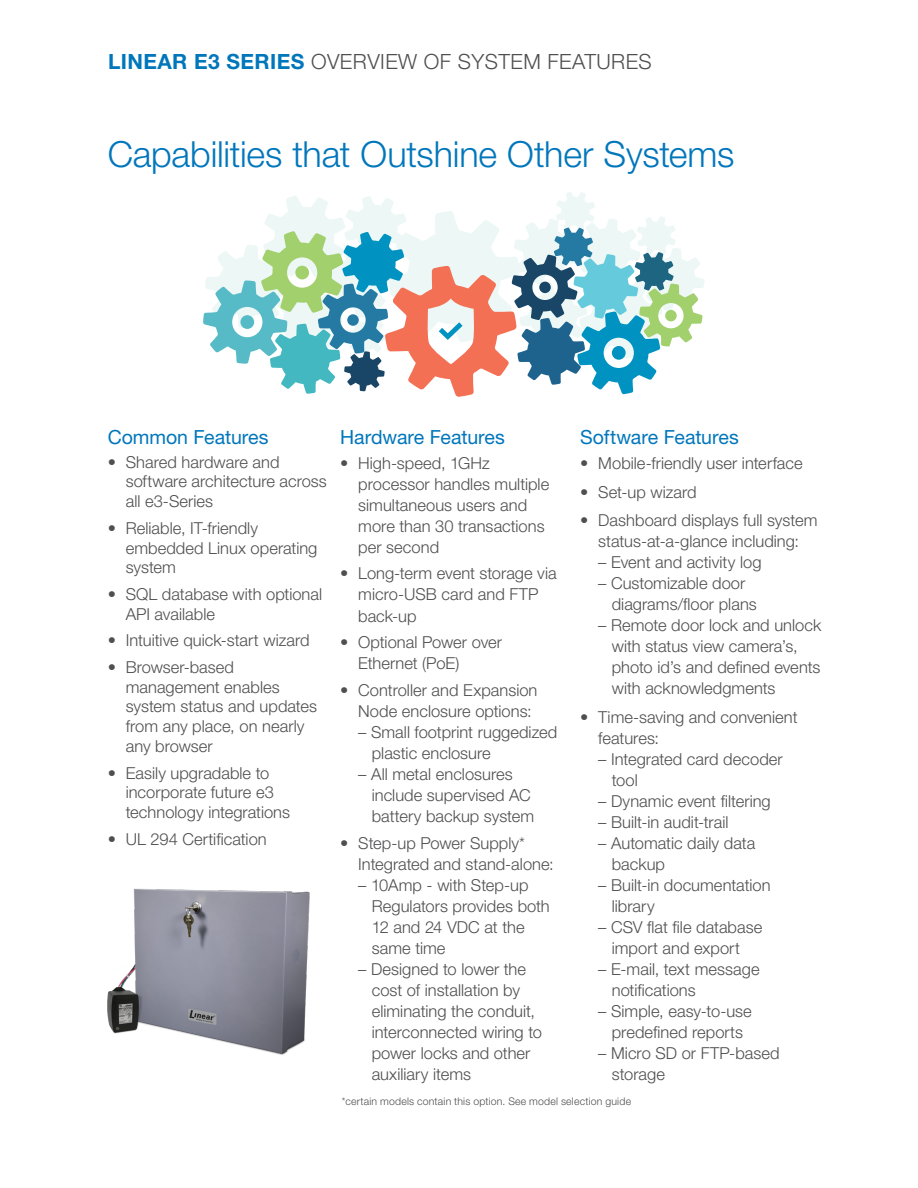
<style>
.page{position:relative;width:918px;height:1188px;background:#fff}
.page>*{position:absolute;margin:0;border:0;box-sizing:border-box;transform-origin:0 0}
.t1{font:300 36px "Helvetica Neue LT Pro";letter-spacing:-.005em;color:#0076bb}
.t2{font:300 21px "Helvetica Neue LT Std";letter-spacing:.02em;color:#4f4f51}
.t3{font:19.5px "Helvetica Neue LT Pro";letter-spacing:-.005em;color:#0076bb}
.t4{font:300 16.5px/21px "Helvetica Neue LT Pro";color:#4f4f51}
.t5{font:300 10.5px "Helvetica Neue LT Pro";letter-spacing:.02em;color:#4f4f51}
.s1{font-weight:700;color:#0076bb}
</style>
<div class="page">
<svg style="left:203px;top:192px;width:502px;height:205px"></svg>
<img style="left:107px;top:888px;width:203px;height:167px">
<p class="t2" style="left:108px;top:49px;width:545px"><span class="s1">LINEAR E3 SERIES</span> OVERVIEW OF SYSTEM FEATURES</p>
<h1 class="t1" style="left:108px;top:132px;width:628px">Capabilities that Outshine Other Systems</h1>
<p class="t3" style="left:108px;top:425px;width:162px">Common Features</p>
<p class="t4" style="left:126px;top:452px;width:203px;line-height:19.8px;text-indent:-18px">• Shared hardware and software architecture across all e3-Series</p>
<p class="t4" style="left:126px;top:518px;width:193px;line-height:19.8px;text-indent:-18px">• Reliable, IT-friendly embedded Linux operating system</p>
<p class="t4" style="left:126px;top:584px;width:198px;line-height:19.8px;text-indent:-18px">• SQL database with optional<br>API available</p>
<p class="t4" style="left:108px;top:630px;width:203px">• Intuitive quick-start wizard</p>
<p class="t4" style="left:126px;top:657px;width:193px;line-height:19.8px;text-indent:-18px">• Browser-based management enables system status and updates from any place, on nearly any browser</p>
<p class="t4" style="left:126px;top:762px;width:166px;line-height:19.8px;text-indent:-18px">• Easily upgradable to incorporate future e3 technology integrations</p>
<p class="t4" style="left:108px;top:828px;width:161px">• UL 294 Certification</p>
<p class="t3" style="left:340px;top:425px;width:166px">Hardware Features</p>
<p class="t4" style="left:358px;top:452px;width:193px;text-indent:-18px">• High-speed, 1GHz processor handles multiple simultaneous users and more than 30 transactions per second</p>
<p class="t4" style="left:358px;top:563px;width:200px;text-indent:-18px">• Long-term event storage via micro-USB card and FTP back-up</p>
<p class="t4" style="left:358px;top:631px;width:145px;text-indent:-18px">• Optional Power over<br>Ethernet (PoE)</p>
<p class="t4" style="left:358px;top:679px;width:181px;text-indent:-18px">• Controller and Expansion<br>Node enclosure options:</p>
<p class="t4" style="left:372px;top:721px;width:187px;text-indent:-13px">– Small footprint ruggedized plastic enclosure</p>
<p class="t4" style="left:372px;top:763px;width:164px;text-indent:-13px">– All metal enclosures include supervised AC battery backup system</p>
<p class="t4" style="left:358px;top:832px;width:197px;text-indent:-18px">• Step-up Power Supply*<br>Integrated and stand-alone:</p>
<p class="t4" style="left:372px;top:874px;width:180px;text-indent:-13px">– 10Amp - with Step-up<br>Regulators provides both<br>12 and 24 VDC at the same time</p>
<p class="t4" style="left:372px;top:958px;width:172px;text-indent:-13px">– Designed to lower the cost of installation by eliminating the conduit, interconnected wiring to power locks and other auxiliary items</p>
<p class="t3" style="left:580px;top:425px;width:160px">Software Features</p>
<p class="t4" style="left:580px;top:452px;width:224px">• Mobile-friendly user interface</p>
<p class="t4" style="left:580px;top:481px;width:118px">• Set-up wizard</p>
<p class="t4" style="left:580px;top:510px;width:239px;text-align:center">• Dashboard displays full system status-at-a-glance including:</p>
<p class="t4" style="left:598px;top:552px;width:165px">– Event and activity log</p>
<p class="t4" style="left:612px;top:573px;width:146px;text-indent:-13px">– Customizable door diagrams/floor plans</p>
<p class="t4" style="left:612px;top:615px;width:211px;text-indent:-13px">– Remote door lock and unlock with status view camera’s, photo id’s and defined events with acknowledgments</p>
<p class="t4" style="left:598px;top:707px;width:201px;text-indent:-18px">• Time-saving and convenient features:</p>
<p class="t4" style="left:612px;top:749px;width:172px;text-indent:-13px">– Integrated card decoder tool</p>
<p class="t4" style="left:598px;top:791px;width:174px">– Dynamic event filtering</p>
<p class="t4" style="left:598px;top:812px;width:132px">– Built-in audit-trail</p>
<p class="t4" style="left:612px;top:833px;width:145px;text-indent:-13px">– Automatic daily data backup</p>
<p class="t4" style="left:612px;top:875px;width:160px;text-indent:-13px">– Built-in documentation library</p>
<p class="t4" style="left:598px;top:917px;width:165px;text-align:center">– CSV flat file database import and export</p>
<p class="t4" style="left:612px;top:959px;width:149px;text-indent:-13px">– E-mail, text message notifications</p>
<p class="t4" style="left:598px;top:1001px;width:155px;text-align:center">– Simple, easy-to-use predefined reports</p>
<p class="t4" style="left:612px;top:1043px;width:169px;text-indent:-13px">– Micro SD or FTP-based storage</p>
<p class="t5" style="left:342px;top:1094px;width:291px">*certain models contain this option. See model selection guide</p>
</div>
